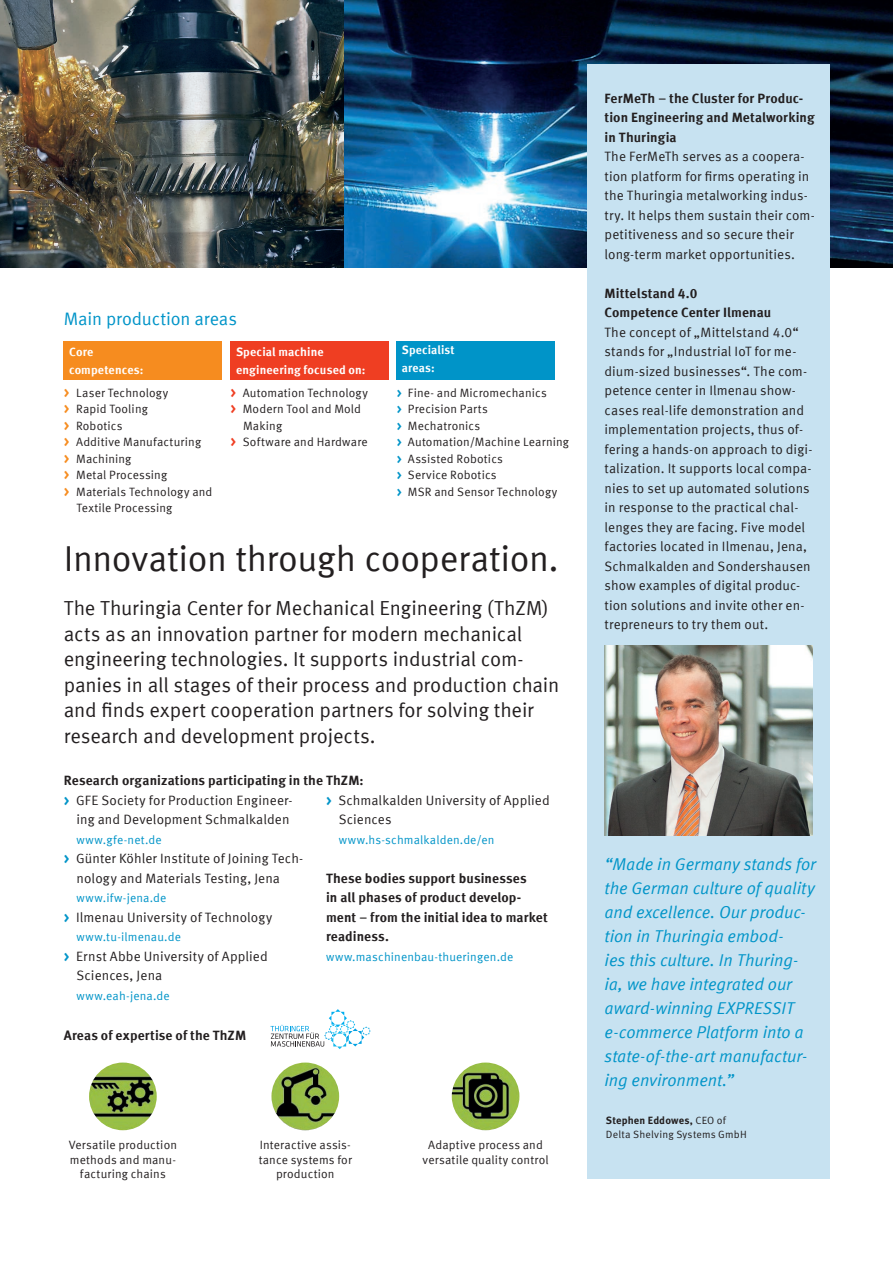
<style>
.page{position:relative;width:893px;height:1263px;background:#fff}
.page>*{position:absolute;margin:0;border:0;box-sizing:border-box;transform-origin:0 0}
.t1{font:36px "Meta Offc Norm";letter-spacing:-.01em;color:#231f20}
.t2{font:20.25px/25.5px "Meta Offc Norm";letter-spacing:-.01em;color:#231f20}
.t3{font:18px "Meta Offc Norm";letter-spacing:-.01em;color:#0094c8}
.t4{font:17.1px/24px "Meta Offc Norm Ita";letter-spacing:-.005em;color:#0094c8}
.t5{font:13.5px/19.5px "Meta Offc Norm";letter-spacing:.005em;color:#231f20}
.t6{font:700 13.5px/19.5px "Meta Offc";letter-spacing:.005em;color:#231f20}
.t7{font:12px/16.5px "Meta Offc Norm";letter-spacing:.01em;color:#231f20;text-align:center}
.t8{font:12px "Meta Offc Norm";letter-spacing:.01em;color:#0094c8}
.t9{font:700 12px/18px "Meta Offc";letter-spacing:.01em;color:#fff}
.t10{font:10.5px "Meta OT Norm";letter-spacing:.02em;color:#231f20}
.t11{font:700 10.5px "Meta OT";letter-spacing:.015em;color:#231f20}
.s1{font-family:"Meta OT";font-weight:700;font-size:13.5px;color:#f68c1f}
.s2{font-family:"Meta OT";font-weight:700;color:#0094c8}
.s3{font-family:"Meta OT";font-weight:700;font-size:13.5px;color:#ef3e22}
.s4{font-family:"Meta Offc";font-weight:700;color:#0094c8}
.s5{font-family:"Meta OT Norm";font-weight:400}
</style>
<div class="page">
<img style="left:343px;top:0;width:550px;height:268px">
<div style="left:587px;top:64px;width:242px;height:1115px;background:#c7e2f1"></div>
<div style="left:64px;top:341px;width:158px;height:38px;background:#f68c1f"></div>
<div style="left:230px;top:341px;width:158px;height:38px;background:#ef3e22"></div>
<div style="left:397px;top:341px;width:158px;height:38px;background:#0094c8"></div>
<img style="left:604px;top:645px;width:209px;height:191px">
<img style="left:452px;top:1062px;width:67px;height:68px;border-radius:34px">
<img style="left:271px;top:1062px;width:68px;height:68px;border-radius:34px">
<img style="left:89px;top:1062px;width:68px;height:68px;border-radius:34px">
<img style="left:0;top:0;width:343px;height:268px">
<svg style="left:270px;top:1009px;width:101px;height:40px"></svg>
<h3 class="t3" style="left:64px;top:308px;width:175px">Main production areas</h3>
<p class="t9" style="left:69px;top:343px;width:76px">Core competences:</p>
<p class="t9" style="left:236px;top:343px;width:131px">Special machine engineering focused on:</p>
<p class="t9" style="left:402px;top:341px;width:54px">Specialist areas:</p>
<p class="t7" style="left:64px;top:385px;width:106px"><span class="s1">&gt;</span> Laser Technology</p>
<p class="t7" style="left:64px;top:401px;width:86px"><span class="s1">&gt;</span> Rapid Tooling</p>
<p class="t7" style="left:64px;top:418px;width:60px"><span class="s1">&gt;</span> Robotics</p>
<p class="t7" style="left:64px;top:434px;width:139px"><span class="s1">&gt;</span> Additive Manufacturing</p>
<p class="t7" style="left:64px;top:451px;width:69px"><span class="s1">&gt;</span> Machining</p>
<p class="t7" style="left:64px;top:467px;width:105px"><span class="s1">&gt;</span> Metal Processing</p>
<p class="t7" style="left:64px;top:484px;width:150px"><span class="s1">&gt;</span> Materials Technology and</p>
<p class="t7" style="left:77px;top:500px;width:97px">Textile Processing</p>
<p class="t7" style="left:397px;top:384px;width:174px;text-align:left"><span class="s2">&gt;</span> Fine- and Micromechanics<br><span class="s2">&gt;</span> Precision Parts<br><span class="s2">&gt;</span> Mechatronics<br><span class="s2">&gt;</span> Automation/Machine Learning <span class="s2">&gt;</span> Assisted Robotics<br><span class="s2">&gt;</span> Service Robotics<br><span class="s2">&gt;</span> MSR and Sensor Technology</p>
<p class="t7" style="left:230px;top:385px;width:139px"><span class="s3">&gt;</span> Automation Technology</p>
<p class="t7" style="left:230px;top:401px;width:132px"><span class="s3">&gt;</span> Modern Tool and Mold</p>
<p class="t7" style="left:243px;top:418px;width:41px">Making</p>
<p class="t7" style="left:230px;top:434px;width:139px"><span class="s3">&gt;</span> Software and Hardware</p>
<h1 class="t1" style="left:64px;top:537px;width:497px">Innovation through cooperation.</h1>
<p class="t2" style="left:64px;top:596px;width:497px">The Thuringia Center for Mechanical Engineering (ThZM) acts as an innovation partner for modern mechanical engineering technologies. It supports industrial com&shy;panies in all stages of their process and production chain and finds expert cooperation partners for solving their research and development projects.</p>
<p class="t6" style="left:64px;top:771px;width:301px">Research organizations participating in the ThZM:</p>
<p class="t5" style="left:64px;top:791px;width:230px;text-align:right"><span class="s4">&gt;</span> GFE Society for Production Engineer&shy;ing and Development Schmalkalden</p>
<p class="t8" style="left:77px;top:833px;width:87px">www.gfe-net.de</p>
<p class="t5" style="left:77px;top:849px;width:228px;text-indent:-13px"><span class="s4">&gt;</span> Günter Köhler Institute of Joining Tech&shy;nology and Materials Testing, Jena</p>
<p class="t8" style="left:77px;top:891px;width:91px">www.ifw-jena.de</p>
<p class="t5" style="left:64px;top:908px;width:210px"><span class="s4">&gt;</span> Ilmenau University of Technology</p>
<p class="t8" style="left:77px;top:930px;width:106px">www.tu-ilmenau.de</p>
<p class="t5" style="left:77px;top:947px;width:193px;text-indent:-13px"><span class="s4">&gt;</span> Ernst Abbe University of Applied<br>Sciences, Jena</p>
<p class="t8" style="left:77px;top:989px;width:95px">www.eah-jena.de</p>
<p class="t6" style="left:64px;top:1026px;width:184px">Areas of expertise of the ThZM</p>
<p class="t5" style="left:339px;top:791px;width:212px;text-indent:-13px"><span class="s4">&gt;</span> Schmalkalden University of Applied<br>Sciences</p>
<p class="t8" style="left:339px;top:833px;width:157px">www.hs-schmalkalden.de/en</p>
<p class="t6" style="left:326px;top:869px;width:223px">These bodies support businesses<br>in all phases of product develop&shy;ment – from the initial idea to market readiness.</p>
<p class="t8" style="left:326px;top:950px;width:189px">www.maschinenbau-thueringen.de</p>
<p class="t7" style="left:69px;top:1138px;width:110px;line-height:14.4px">Versatile production methods and manu&shy;facturing chains</p>
<p class="t7" style="left:259px;top:1138px;width:95px;line-height:14.4px">Interactive assis&shy;tance systems for production</p>
<p class="t7" style="left:422px;top:1138px;width:128px;line-height:14.4px">Adaptive process and versatile quality control</p>
<p class="t6" style="left:604px;top:89px;width:212px">FerMeTh – the Cluster for Produc&shy;tion Engineering and Metalworking in Thuringia</p>
<p class="t5" style="left:604px;top:147px;width:212px">The FerMeTh serves as a coopera&shy;tion platform for firms operating in the Thuringia metalworking indus&shy;try. It helps them sustain their com&shy;petitiveness and so secure their long-term market opportunities.</p>
<p class="t6" style="left:604px;top:284px;width:168px">Mittelstand 4.0<br>Competence Center Ilmenau</p>
<p class="t5" style="left:604px;top:323px;width:210px">The concept of „Mittelstand 4.0“ stands for „Industrial IoT for me&shy;dium-sized businesses“. The com&shy;petence center in Ilmenau show&shy;cases real-life demonstration and implementation projects, thus of&shy;fering a hands-on approach to digi&shy;talization. It supports local compa&shy;nies to set up automated solutions in response to the practical chal&shy;lenges they are facing. Five model factories located in Ilmenau, Jena, Schmalkalden and Sondershausen show examples of digital produc&shy;tion solutions and invite other en&shy;trepreneurs to try them out.</p>
<p class="t4" style="left:604px;top:853px;width:213px">“Made in Germany stands for the German culture of quality and excellence. Our produc&shy;tion in Thuringia embod-<br>ies this culture. In Thuring&shy;ia, we have integrated our award-winning EXPRESSIT e-commerce Platform into a state-of-the-art manufactur&shy;ing environment.”</p>
<p class="t11" style="left:606px;top:1114px;width:121px">Stephen Eddowes, <span class="s5">CEO of</span></p>
<p class="t10" style="left:606px;top:1128px;width:142px">Delta Shelving Systems GmbH</p>
</div>
